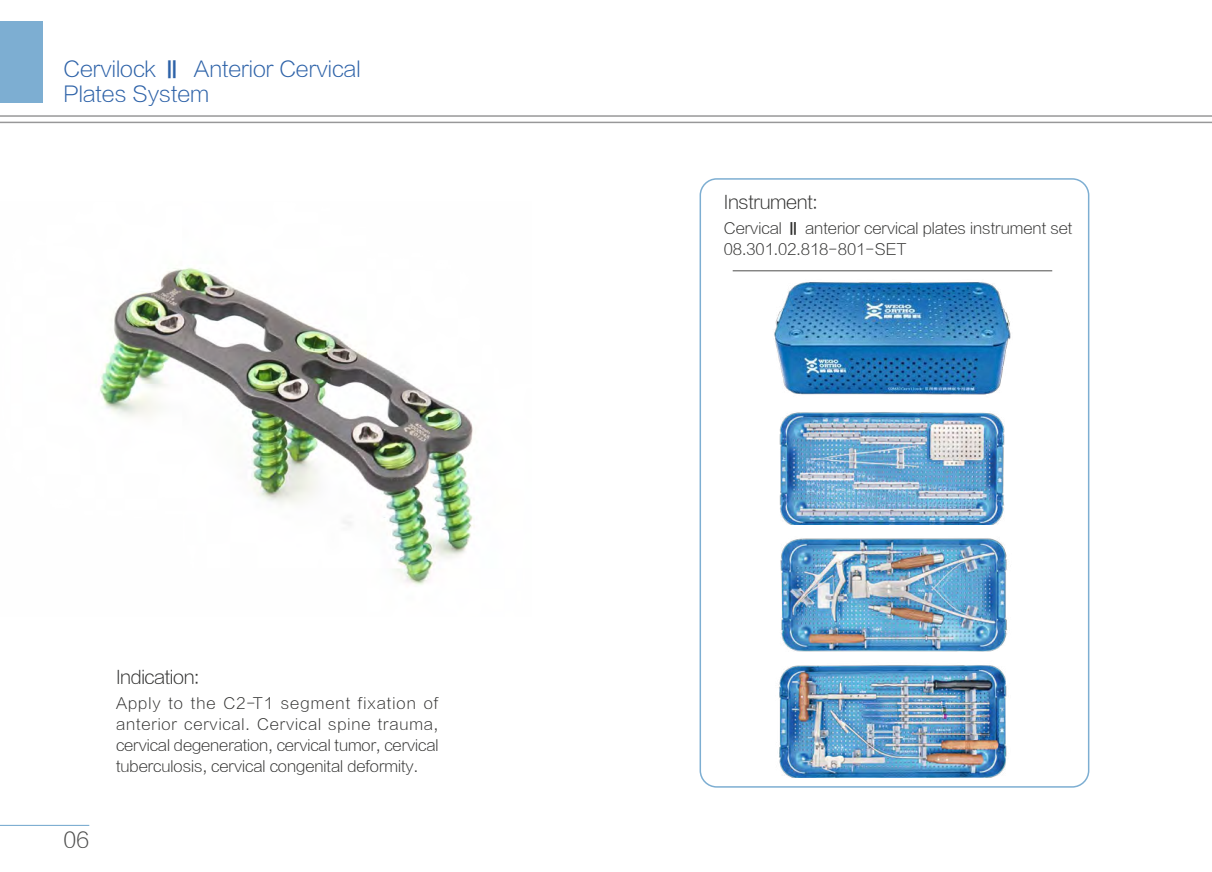
<style>
.page{position:relative;width:1212px;height:872px;background:#fff}
.page>*{position:absolute;margin:0;border:0;box-sizing:border-box;transform-origin:0 0}
.t1{font:21px/25.2px "FZLTXHJW GB1 0";color:#2d62a8}
.t2{font:21px "FZLTXHJW GB1 0";color:#4d4d4c}
.t3{font:18px "FZLTXHJW GB1 0";letter-spacing:-.02em;color:#313130}
.t4{font:15px/21px "FZLTXHJW GB1 0";color:#313130;text-align:justify}
</style>
<div class="page">
<hr style="left:0;top:825px;width:89px;height:1px;background:#7daed2">
<img style="left:100px;top:267px;width:374px;height:318px">
<div style="left:0;top:21px;width:42px;height:81px;background:#7daed2"></div>
<hr style="left:0;top:115px;width:1212px;height:2px;background:#989899">
<hr style="left:0;top:122px;width:1212px;height:1px;background:#989899">
<img style="left:779px;top:665px;width:228px;height:112px">
<img style="left:780px;top:538px;width:227px;height:114px">
<img style="left:779px;top:412px;width:226px;height:112px">
<div style="left:699px;top:178px;width:390px;height:609px;border:2px solid #7daed2;border-radius:16px"></div>
<hr style="left:733px;top:270px;width:319px;height:1px;background:#4d4d4c">
<img style="left:774px;top:282px;width:237px;height:113px">
<h1 class="t1" style="left:63px;top:57px;width:299px">Cervilock Ⅱ Anterior Cervical<br>Plates System</h1>
<h1 class="t2" style="left:64px;top:828px;width:27px">06</h1>
<p class="t3" style="left:116px;top:668px;width:85px">Indication:</p>
<p class="t4" style="left:116px;top:693px;width:324px">Apply to the C2-T1 segment fixation of anterior cervical. Cervical spine trauma, cervical degeneration, cervical tumor, cervical tuberculosis, cervical congenital deformity.</p>
<p class="t3" style="left:724px;top:193px;width:95px">Instrument:</p>
<p class="t4" style="left:724px;top:218px;width:350px">Cervical Ⅱ anterior cervical plates instrument set<br>08.301.02.818- 801- SET</p>
</div>
